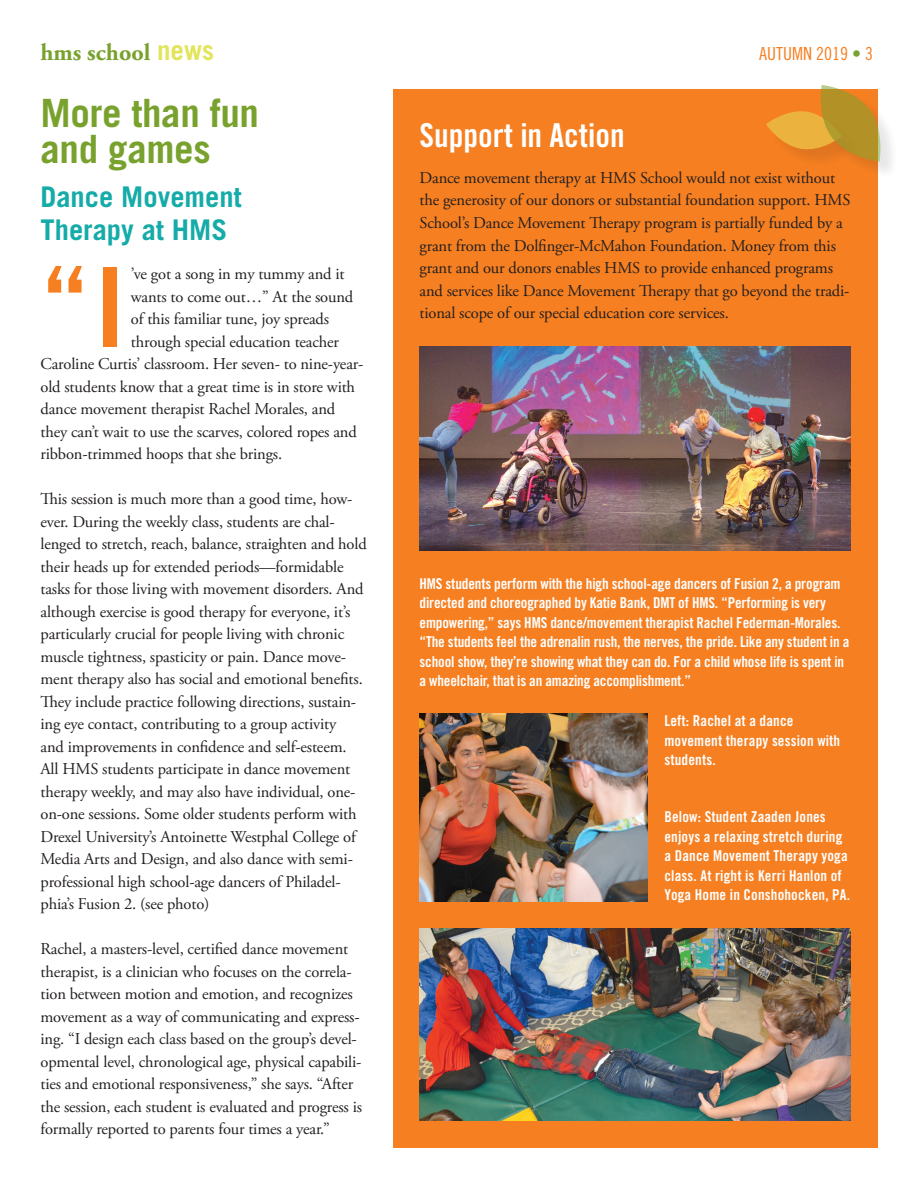
<style>
.page{position:relative;width:918px;height:1188px;background:#fff}
.page>*{position:absolute;margin:0;border:0;box-sizing:border-box;transform-origin:0 0}
.t1{font:109.95px "Trade Gothic Bold Cond Twenty";color:#f57f21}
.t2{font:700 39px/36px "Trade Gothic";letter-spacing:-.01em;color:#78a22d}
.t3{font:33px "Trade Gothic Bold Cond Twenty";color:#fff}
.t4{font:700 28.5px/33px "Trade Gothic";color:#15aba8}
.t5{font:700 24px "Adobe Garamond Pro";color:#78a22d}
.t6{font:18px "Trade Gothic Cond Eighteen";color:#f57f21}
.t7{font:16.5px/22.5px "Adobe Garamond Pro";letter-spacing:-.01em;color:#231f20}
.t8{font:15px/19.5px "Trade Gothic Bold Cond Twenty";letter-spacing:-.01em;color:#fff}
.t9{font:15px/19.5px "Trade Gothic Bold Cond Twenty";letter-spacing:.01em;color:#fff}
.s1{font-family:"Trade Gothic";font-size:27px;color:#e2e55a}
.s2{color:#78a22d}
</style>
<div class="page">
<div style="left:393px;top:89px;width:485px;height:1059px;background:#f57f21"></div>
<img style="left:420px;top:347px;width:430px;height:203px">
<div style="left:823px;top:87px;width:76px;height:92px;background:#231f20;opacity:.2"></div>
<svg style="left:766px;top:85px;width:119px;height:77px"></svg>
<img style="left:420px;top:713px;width:227px;height:189px">
<img style="left:420px;top:929px;width:430px;height:191px">
<h3 class="t5" style="left:40px;top:39px;width:175px">hms school <span class="s1">news</span></h3>
<p class="t6" style="left:759px;top:43px;width:115px">AUTUMN 2019 <span class="s2">•</span> 3</p>
<h2 class="t2" style="left:40px;top:95px;width:220px">More than fun and games</h2>
<h3 class="t4" style="left:40px;top:180px;width:203px">Dance Movement<br>Therapy at HMS</h3>
<h1 class="t1" style="left:40px;top:241px;width:86px">“I</h1>
<p class="t7" style="left:131px;top:263px;width:215px">’ve got a song in my tummy and it</p>
<p class="t7" style="left:131px;top:286px;width:224px">wants to come out…” At the sound</p>
<p class="t7" style="left:131px;top:308px;width:200px">of this familiar tune, joy spreads</p>
<p class="t7" style="left:131px;top:331px;width:210px">through special education teacher</p>
<p class="t7" style="left:41px;top:353px;width:324px">Caroline Curtis’ classroom. Her seven- to nine-year-</p>
<p class="t7" style="left:41px;top:376px;width:316px">old students know that a great time is in store with</p>
<p class="t7" style="left:41px;top:398px;width:296px">dance movement therapist Rachel Morales, and</p>
<p class="t7" style="left:41px;top:421px;width:318px">they can’t wait to use the scarves, colored ropes and</p>
<p class="t7" style="left:41px;top:443px;width:243px">ribbon-trimmed hoops that she brings.</p>
<p class="t7" style="left:41px;top:488px;width:328px">This session is much more than a good time, how&shy;ever. During the weekly class, students are chal&shy;lenged to stretch, reach, balance, straighten and hold their heads up for extended periods—formidable tasks for those living with movement disorders. And although exercise is good therapy for everyone, it’s particularly crucial for people living with chronic muscle tightness, spasticity or pain. Dance move&shy;ment therapy also has social and emotional benefits.<br>They include practice following directions, sustain&shy;ing eye contact, contributing to a group activity<br>and improvements in confidence and self-esteem.<br>All HMS students participate in dance movement therapy weekly, and may also have individual, one&shy;on-one sessions. Some older students perform with Drexel University’s Antoinette Westphal College of Media Arts and Design, and also dance with semi&shy;professional high school-age dancers of Philadel&shy;phia’s Fusion 2. (see photo)</p>
<p class="t7" style="left:41px;top:938px;width:323px">Rachel, a masters-level, certified dance movement therapist, is a clinician who focuses on the correla&shy;tion between motion and emotion, and recognizes movement as a way of communicating and express&shy;ing. “I design each class based on the group’s devel&shy;opmental level, chronological age, physical capabili&shy;ties and emotional responsiveness,” she says. “After the session, each student is evaluated and progress is formally reported to parents four times a year.”</p>
<h3 class="t3" style="left:420px;top:115px;width:207px">Support in Action</h3>
<p class="t7" style="left:420px;top:167px;width:432px">Dance movement therapy at HMS School would not exist without the generosity of our donors or substantial foundation support. HMS School’s Dance Movement Therapy program is partially funded by a grant from the Dolfinger-McMahon Foundation. Money from this grant and our donors enables HMS to provide enhanced programs and services like Dance Movement Therapy that go beyond the tradi&shy;tional scope of our special education core services.</p>
<p class="t8" style="left:420px;top:573px;width:431px">HMS students perform with the high school-age dancers of Fusion 2, a program directed and choreographed by Katie Bank, DMT of HMS. “Performing is very empowering,” says HMS dance/movement therapist Rachel Federman-Morales. “The students feel the adrenalin rush, the nerves, the pride. Like any student in a school show, they’re showing what they can do. For a child whose life is spent in a wheelchair, that is an amazing accomplishment.”</p>
<p class="t9" style="left:664px;top:711px;width:177px">Left: Rachel at a dance movement therapy session with students.</p>
<p class="t9" style="left:664px;top:807px;width:187px">Below: Student Zaaden Jones enjoys a relaxing stretch during a Dance Movement Therapy yoga class. At right is Kerri Hanlon of<br>Yoga Home in Conshohocken, PA.</p>
</div>
